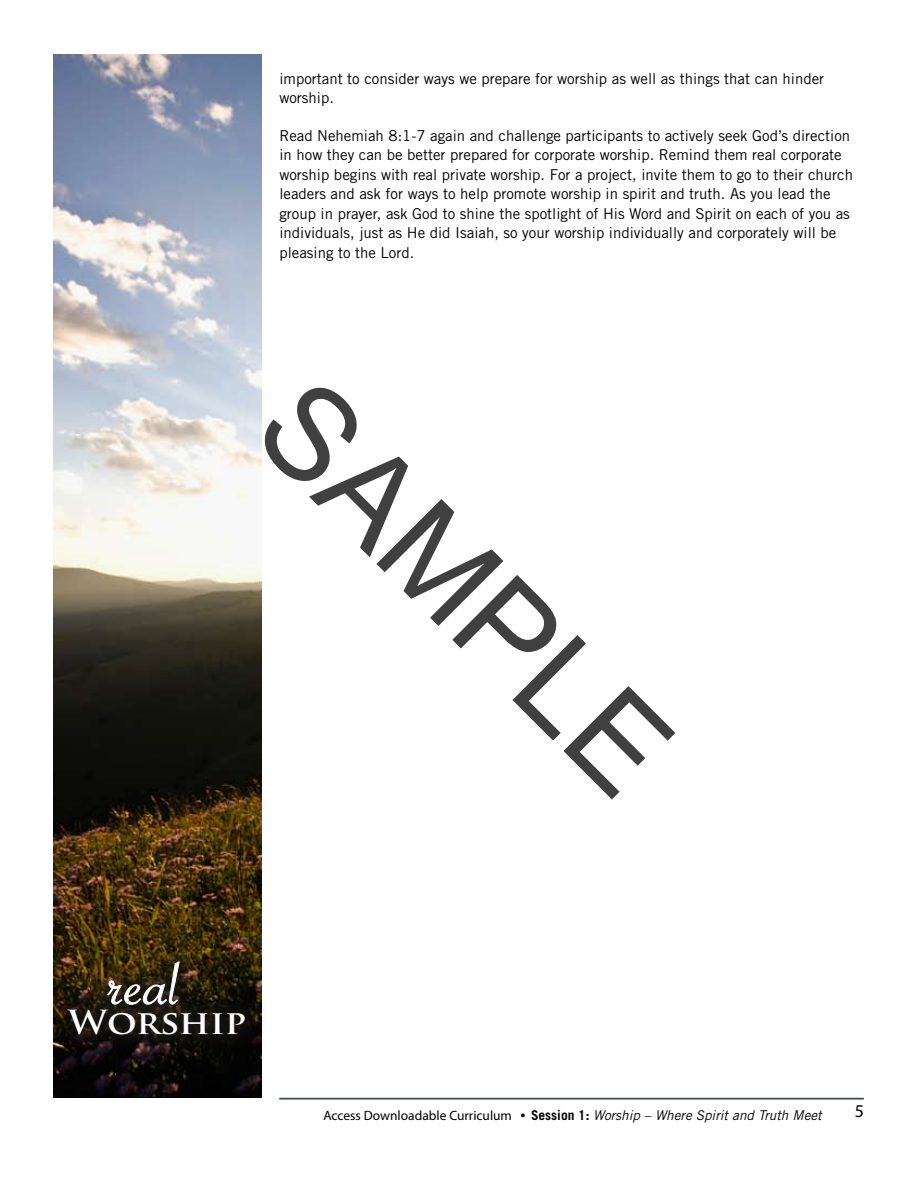
<style>
.page{position:relative;width:918px;height:1188px;background:#fff}
.page>*{position:absolute;margin:0;border:0;box-sizing:border-box;transform-origin:0 0}
.t1{font:128.4px "Arial";color:rgb(0 0 0/.75)}
.t2{font:67.5px "Savoye Let Plain";color:#fff;scale:1.15 1}
.t3{font:700 32.4px "Trajan Pro";color:#fff;scale:1.11 1}
.t4{font:18px "Myriad Pro";color:#000}
.t5{font:15px/19.5px "Trade Gothic";color:#000}
.t6{font:italic 13.5px "Trade Gothic";color:#000}
.s1{font-size:60.75px}
.s2{font-family:"Myriad Pro";font-style:normal}
.s3{font-family:"Franklin Gothic";font-style:normal}
.s4{font-weight:700;font-style:normal}
</style>
<div class="page">
<img style="left:54px;top:54px;width:207px;height:1043px">
<div style="left:40px;top:934px;width:225px;height:121px;background:#1a1915;opacity:.75"></div>
<svg style="left:107px;top:961px;width:73px;height:44px;background:#4c4330"></svg>
<hr style="left:279px;top:1098px;width:585px;height:1px;background:#43525a">
<p class="t5" style="left:279px;top:68px;width:546px">important to consider ways we prepare for worship as well as things that can hinder worship.</p>
<p class="t5" style="left:279px;top:125px;width:575px">Read Nehemiah 8:1-7 again and challenge participants to actively seek God’s direction in how they can be better prepared for corporate worship. Remind them real corporate worship begins with real private worship. For a project, invite them to go to their church leaders and ask for ways to help promote worship in spirit and truth. As you lead the group in prayer, ask God to shine the spotlight of His Word and Spirit on each of you as individuals, just as He did Isaiah, so your worship individually and corporately will be pleasing to the Lord.</p>
<h1 class="t1" style="left:340px;top:345px;width:522px;rotate:45deg">SAMPLE</h1>
<h2 class="t2" style="left:109px;top:938px;width:64px">rea<span class="s1">l</span></h2>
<h3 class="t3" style="left:68px;top:1002px;width:162px">Worship</h3>
<p class="t6" style="left:323px;top:1107px;width:500px"><span class="s2">Access Downloadable Curriculum</span> <span class="s3">•</span> <span class="s4">Session 1:</span> Worship – Where Spirit and Truth Meet</p>
<p class="t4" style="left:855px;top:1099px;width:11px">5</p>
</div>
